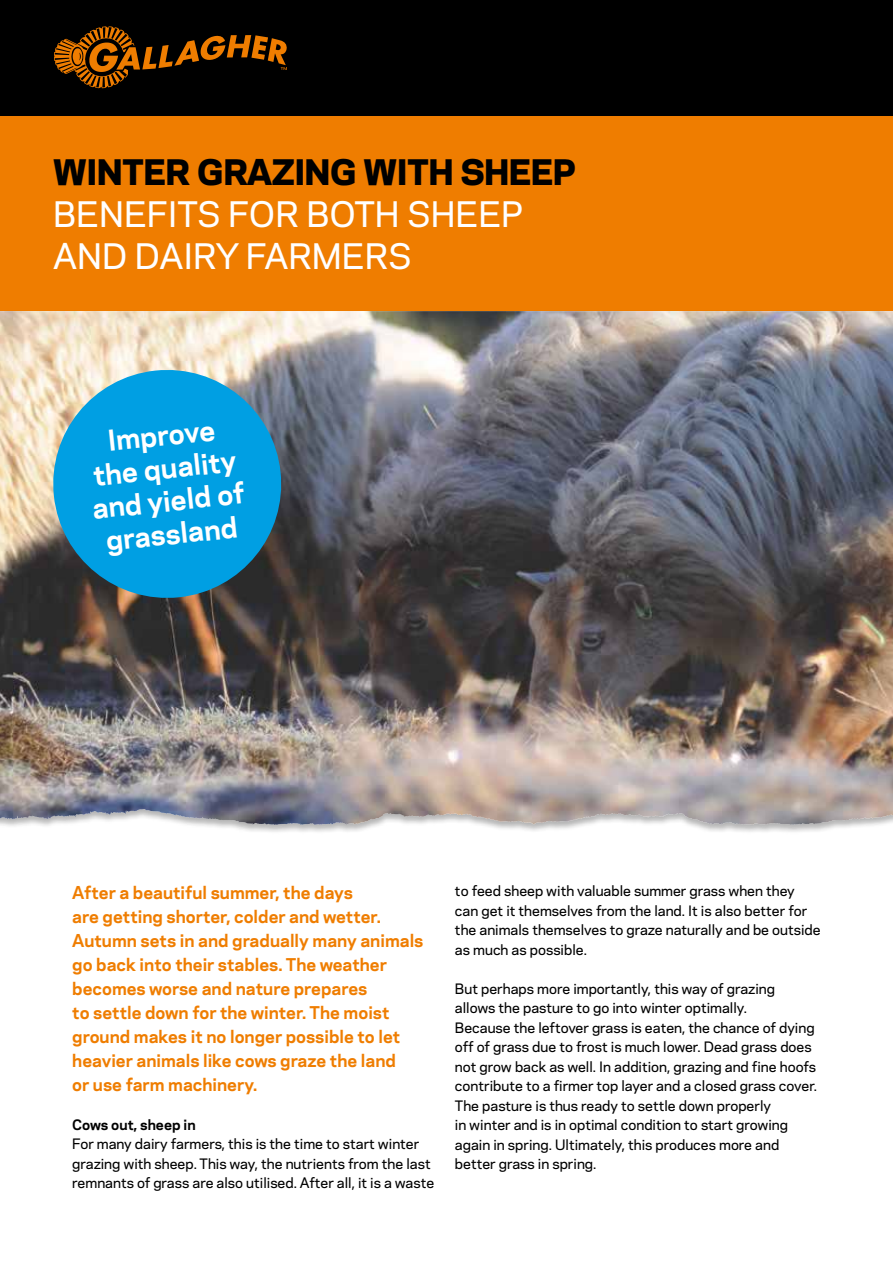
<style>
.page{position:relative;width:893px;height:1263px;background:#fff}
.page>*{position:absolute;margin:0;border:0;box-sizing:border-box;transform-origin:0 0}
.t1{font:500 33px/42px "Galaxie Polaris";color:#fff}
.t2{font:800 33px "Galaxie Polaris";color:#000}
.t3{font:700 27px/33px "Galaxie Polaris";color:#fff;text-align:center}
.t4{font:700 16.5px/24px "Galaxie Polaris";color:#ef7d00}
.t5{font:500 13.5px/19.5px "Galaxie Polaris";color:#000}
.t6{font:700 13.5px "Galaxie Polaris";color:#000}
</style>
<div class="page">
<div style="left:0;top:116px;width:893px;height:195px;background:#ef7d00"></div>
<div style="left:0;top:0;width:893px;height:116px;background:#000"></div>
<svg style="left:54px;top:26px;width:233px;height:62px"></svg>
<img style="left:0;top:311px;width:893px;height:514px">
<img style="left:0;top:311px;width:106px;height:510px">
<svg style="left:47px;top:364px;width:240px;height:240px;background:#2795c2"></svg>
<h1 class="t2" style="left:53px;top:145px;width:524px">WINTER GRAZING WITH SHEEP</h1>
<h1 class="t1" style="left:53px;top:192px;width:471px">BENEFITS FOR BOTH SHEEP<br>AND DAIRY FARMERS</h1>
<h2 class="t3" style="left:83px;top:425px;width:154px;rotate:-6deg">Improve the quality and yield of grassland</h2>
<p class="t4" style="left:72px;top:879px;width:353px">After a beautiful summer, the days<br>are getting shorter, colder and wetter.<br>Autumn sets in and gradually many animals go back into their stables. The weather becomes worse and nature prepares<br>to settle down for the winter. The moist ground makes it no longer possible to let heavier animals like cows graze the land<br>or use farm machinery.</p>
<p class="t6" style="left:72px;top:1114px;width:125px">Cows out, sheep in</p>
<p class="t5" style="left:72px;top:1133px;width:363px">For many dairy farmers, this is the time to start winter grazing with sheep. This way, the nutrients from the last remnants of grass are also utilised. After all, it is a waste</p>
<p class="t5" style="left:455px;top:880px;width:367px">to feed sheep with valuable summer grass when they can get it themselves from the land. It is also better for the animals themselves to graze naturally and be outside as much as possible.</p>
<p class="t5" style="left:455px;top:978px;width:364px">But perhaps more importantly, this way of grazing allows the pasture to go into winter optimally.<br>Because the leftover grass is eaten, the chance of dying off of grass due to frost is much lower. Dead grass does not grow back as well. In addition, grazing and fine hoofs contribute to a firmer top layer and a closed grass cover.<br>The pasture is thus ready to settle down properly<br>in winter and is in optimal condition to start growing again in spring. Ultimately, this produces more and better grass in spring.</p>
</div>
